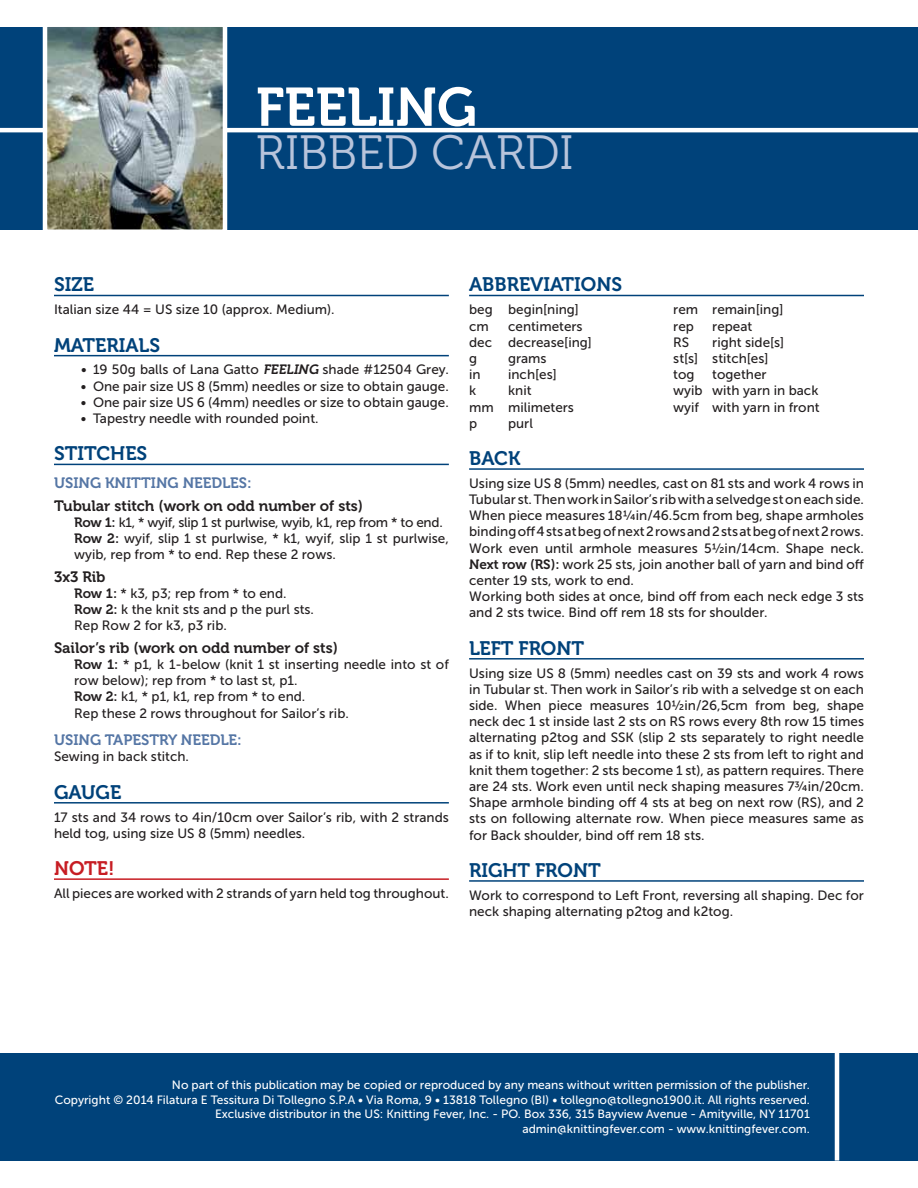
<style>
.page{position:relative;width:918px;height:1188px;background:#fff}
.page>*{position:absolute;margin:0;border:0;box-sizing:border-box;transform-origin:0 0}
.t1{font:54px "Museo 700";color:#fff}
.t2{font:48px "Museo 300";color:#b8c4db}
.t3{font:19.5px "Museo 700";color:#00427a}
.t4{font:19.5px "Museo 700";color:#c71d23}
.t5{font:15px "Museo 700";color:#231f20}
.t6{font:15px "Museo 700";color:#5576a5}
.t7{font:13.5px/16.2px "Museo Sans 500";color:#231f20}
.t8{font:12px/14.4px "Museo Sans 500";color:#fff;text-align:right}
.s1{font-family:"Museo 700";font-style:italic}
.s2{font-family:"Museo 700"}
</style>
<div class="page">
<div style="left:0;top:27px;width:918px;height:203px;background:#00427a"></div>
<hr style="left:0;top:128px;width:918px;height:4px;background:#fff">
<img style="left:40px;top:27px;width:190px;height:203px">
<div style="left:0;top:1053px;width:918px;height:108px;background:#00427a"></div>
<hr style="left:835px;top:1053px;width:4px;height:108px;background:#fff">
<hr style="left:54px;top:295px;width:395px;height:1px;background:#00427a">
<hr style="left:54px;top:355px;width:395px;height:1px;background:#00427a">
<hr style="left:54px;top:464px;width:395px;height:1px;background:#00427a">
<hr style="left:54px;top:802px;width:395px;height:2px;background:#00427a">
<hr style="left:54px;top:878px;width:395px;height:2px;background:#c71d23">
<hr style="left:469px;top:295px;width:395px;height:1px;background:#00427a">
<hr style="left:469px;top:468px;width:395px;height:2px;background:#00427a">
<hr style="left:469px;top:658px;width:395px;height:2px;background:#00427a">
<hr style="left:469px;top:880px;width:395px;height:2px;background:#00427a">
<h1 class="t1" style="left:256px;top:77px;width:223px">FEELING</h1>
<h2 class="t2" style="left:256px;top:127px;width:319px">RIBBED CARDI</h2>
<h3 class="t3" style="left:54px;top:274px;width:42px">SIZE</h3>
<p class="t7" style="left:54px;top:302px;width:282px">Italian size 44 = US size 10 (approx. Medium).</p>
<h3 class="t3" style="left:54px;top:334px;width:108px">MATERIALS</h3>
<p class="t7" style="left:81px;top:362px;width:369px">• 19 50g balls of Lana Gatto <span class="s1">FEELING</span> shade #12504 Grey.</p>
<p class="t7" style="left:81px;top:378px;width:369px">• One pair size US 8 (5mm) needles or size to obtain gauge.</p>
<p class="t7" style="left:81px;top:394px;width:369px">• One pair size US 6 (4mm) needles or size to obtain gauge.</p>
<p class="t7" style="left:81px;top:410px;width:239px">• Tapestry needle with rounded point.</p>
<h3 class="t3" style="left:54px;top:443px;width:95px">STITCHES</h3>
<p class="t6" style="left:54px;top:474px;width:199px">USING KNITTING NEEDLES:</p>
<p class="t5" style="left:54px;top:497px;width:311px">Tubular stitch (work on odd number of sts)</p>
<p class="t7" style="left:74px;top:514px;width:376px"><span class="s2">Row 1:</span> k1, * wyif, slip 1 st purlwise, wyib, k1, rep from * to end.<br><span class="s2">Row 2:</span> wyif, slip 1 st purlwise, * k1, wyif, slip 1 st purlwise, wyib, rep from * to end. Rep these 2 rows.</p>
<p class="t5" style="left:54px;top:568px;width:53px">3x3 Rib</p>
<p class="t7" style="left:74px;top:585px;width:241px"><span class="s2">Row 1:</span> * k3, p3; rep from * to end.<br><span class="s2">Row 2:</span> k the knit sts and p the purl sts.<br>Rep Row 2 for k3, p3 rib.</p>
<p class="t5" style="left:54px;top:639px;width:286px">Sailor’s rib (work on odd number of sts)</p>
<p class="t7" style="left:74px;top:656px;width:376px"><span class="s2">Row 1:</span> * p1, k 1-below (knit 1 st inserting needle into st of row below); rep from * to last st, p1.<br><span class="s2">Row 2:</span> k1, * p1, k1, rep from * to end.<br>Rep these 2 rows throughout for Sailor’s rib.</p>
<p class="t6" style="left:54px;top:732px;width:21px">Using</p>
<p class="t6" style="left:105px;top:732px;width:38px">tapestr</p>
<p class="t6" style="left:168px;top:732px;width:23px">y needle</p>
<p class="t6" style="left:237px;top:732px;width:6px">:</p>
<p class="t7" style="left:54px;top:749px;width:137px">Sewing in back stitch.</p>
<h3 class="t3" style="left:54px;top:781px;width:69px">GAUGE</h3>
<p class="t7" style="left:54px;top:809px;width:396px">17 sts and 34 rows to 4in/10cm over Sailor’s rib, with 2 strands held tog, using size US 8 (5mm) needles.</p>
<h3 class="t4" style="left:54px;top:857px;width:62px">NOTE!</h3>
<p class="t7" style="left:54px;top:885px;width:396px">All pieces are worked with 2 strands of yarn held tog throughout.</p>
<h3 class="t3" style="left:469px;top:274px;width:155px">ABBREVIATIONS</h3>
<p class="t7" style="left:469px;top:302px;width:111px">beg begin[ning] cm</p>
<p class="t7" style="left:469px;top:318px;width:124px;text-indent:39px">centimeters dec decrease[ing] g</p>
<p class="t7" style="left:508px;top:350px;width:40px">grams</p>
<p class="t7" style="left:469px;top:366px;width:13px">in</p>
<p class="t7" style="left:508px;top:366px;width:50px">inch[es]</p>
<p class="t7" style="left:469px;top:383px;width:9px">k</p>
<p class="t7" style="left:469px;top:383px;width:106px;text-indent:39px">knit<br>mm milimeters p</p>
<p class="t7" style="left:508px;top:415px;width:26px">purl</p>
<p class="t7" style="left:673px;top:302px;width:112px">rem remain[ing] rep</p>
<p class="t7" style="left:712px;top:318px;width:42px">repeat</p>
<p class="t7" style="left:673px;top:334px;width:113px;text-indent:39px">right side[s] st[s] stitch[es] tog</p>
<p class="t7" style="left:673px;top:334px;width:18px">RS</p>
<p class="t7" style="left:673px;top:366px;width:148px;text-indent:39px">together<br>wyib with yarn in back wyif with yarn in front</p>
<h3 class="t3" style="left:469px;top:447px;width:53px">BACK</h3>
<p class="t7" style="left:469px;top:475px;width:396px">Using size US 8 (5mm) needles, cast on 81 sts and work 4 rows in Tubular st. Then work in Sailor’s rib with a selvedge st on each side.<br>When piece measures 18¼in/46.5cm from beg, shape armholes binding off 4 sts at beg of next 2 rows and 2 sts at beg of next 2 rows.<br>Work even until armhole measures 5½in/14cm. Shape neck.<br><span class="s2">Next row (RS):</span> work 25 sts, join another ball of yarn and bind off center 19 sts, work to end.<br>Working both sides at once, bind off from each neck edge 3 sts and 2 sts twice. Bind off rem 18 sts for shoulder.</p>
<h3 class="t3" style="left:469px;top:637px;width:117px">LEFT FRONT</h3>
<p class="t7" style="left:469px;top:665px;width:396px;text-align:justify">Using size US 8 (5mm) needles cast on 39 sts and work 4 rows in Tubular st. Then work in Sailor’s rib with a selvedge st on each side. When piece measures 10½in/26,5cm from beg, shape neck dec 1 st inside last 2 sts on RS rows every 8th row 15 times alternating p2tog and SSK (slip 2 sts separately to right needle as if to knit, slip left needle into these 2 sts from left to right and knit them together: 2 sts become 1 st), as pattern requires. There are 24 sts. Work even until neck shaping measures 7¾in/20cm.<br>Shape armhole binding off 4 sts at beg on next row (RS), and 2 sts on following alternate row. When piece measures same as for Back shoulder, bind off rem 18 sts.</p>
<h3 class="t3" style="left:469px;top:859px;width:133px">RIGHT FRONT</h3>
<p class="t7" style="left:469px;top:887px;width:396px">Work to correspond to Left Front, reversing all shaping. Dec for neck shaping alternating p2tog and k2tog.</p>
<p class="t8" style="left:55px;top:1078px;width:757px">No part of this publication may be copied or reproduced by any means without written permission of the publisher.<br>Copyright © 2014 Filatura E Tessitura Di Tollegno S.P.A • Via Roma, 9 • 13818 Tollegno (BI) • tollegno@tollegno1900.it. All rights reserved.<br>Exclusive distributor in the US: Knitting Fever, Inc. - PO. Box 336, 315 Bayview Avenue - Amityville, NY 11701<br>admin@knittingfever.com - www.knittingfever.com.</p>
</div>
